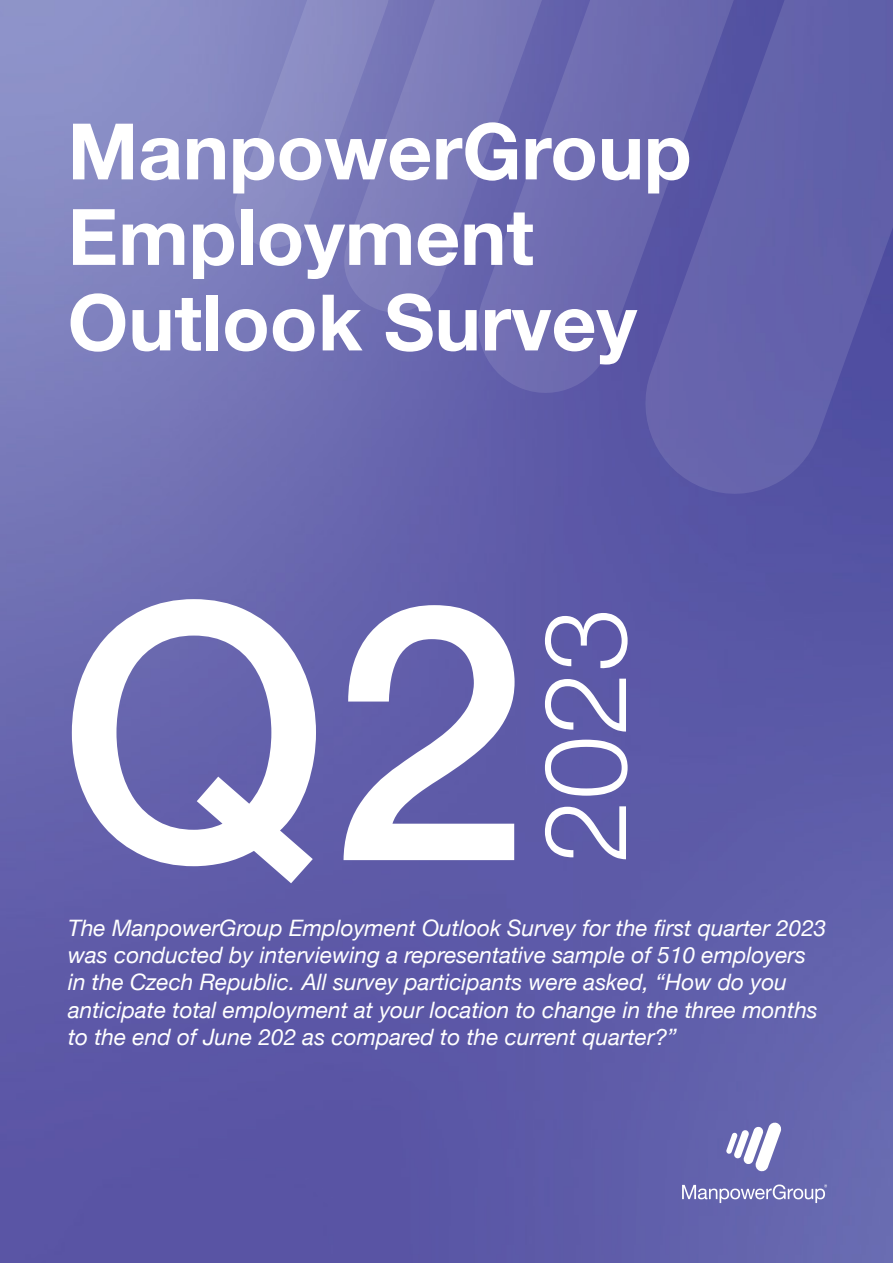
<style>
.page{position:relative;width:893px;height:1263px;background:#fff}
.page>*{position:absolute;margin:0;border:0;box-sizing:border-box;transform-origin:0 0}
.t1{font:500 357px "Helvetica Neue";color:#fff}
.t2{font:300 114.9px "Helvetica Neue";color:#fff}
.t3{font:700 78px "Helvetica Neue";color:#fff}
.t4{font:italic 22.65px "Helvetica Neue";color:#fff}
</style>
<div class="page">
<img style="left:0;top:0;width:893px;height:1263px">
<svg style="left:230px;top:0;width:108px;height:253px;background:#8688c1"></svg>
<svg style="left:338px;top:0;width:131px;height:319px;background:#7b7ab9"></svg>
<svg style="left:469px;top:0;width:165px;height:402px;background:#6c6aaf"></svg>
<svg style="left:634px;top:0;width:259px;height:505px;background:#5f5ea9"></svg>
<svg style="left:726px;top:1122px;width:56px;height:50px"></svg>
<svg style="left:682px;top:1184px;width:145px;height:19px;background:#898ac1"></svg>
<p class="t3" style="left:68px;top:90px;width:625px">ManpowerGroup</p>
<p class="t3" style="left:68px;top:176px;width:468px">Employment</p>
<p class="t3" style="left:68px;top:261px;width:571px">Outlook Survey</p>
<p class="t1" style="left:58px;top:446px;width:471px">Q2</p>
<p class="t2" style="left:492px;top:863px;width:257px;rotate:-90deg">2023</p>
<p class="t4" style="left:68px;top:911px;width:760px">The ManpowerGroup Employment Outlook Survey for the first quarter 2023</p>
<p class="t4" style="left:68px;top:939px;width:739px">was conducted by interviewing a representative sample of 510 employers</p>
<p class="t4" style="left:68px;top:966px;width:721px">in the Czech Republic. All survey participants were asked, “How do you</p>
<p class="t4" style="left:68px;top:993px;width:751px">anticipate total employment at your location to change in the three months</p>
<p class="t4" style="left:68px;top:1020px;width:610px">to the end of June 202 as compared to the current quarter?”</p>
</div>
